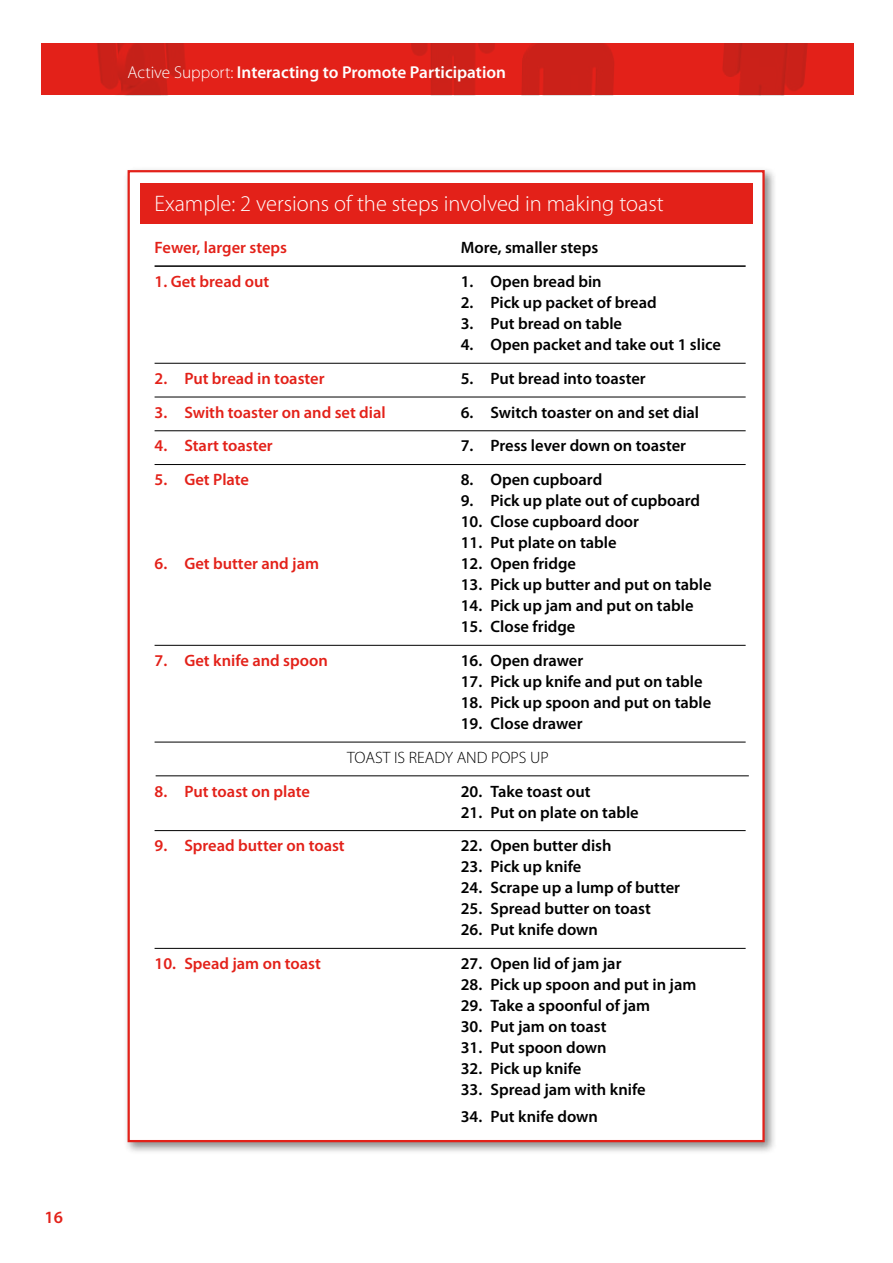
<style>
.page{position:relative;width:893px;height:1263px;background:#fff}
.page>*{position:absolute;margin:0;border:0;box-sizing:border-box;transform-origin:0 0}
.t1{font:300 22.5px "Myriad Pro";color:#fff}
.t2{font:600 17.25px "Myriad Pro";color:#fff}
.t3{font:600 17.25px "Myriad Pro";color:#e32119}
.t4{font:600 16.5px "Myriad Pro";color:#000}
.t5{font:600 16.5px "Myriad Pro";color:#e32119}
.t6{font:300 16.5px "Myriad Pro";color:#000}
.s1{font-weight:300}
</style>
<div class="page">
<img style="left:41px;top:43px;width:811px;height:53px">
<div style="left:124px;top:166px;width:653px;height:988px;background:#000;opacity:.45"></div>
<div style="left:128px;top:170px;width:637px;height:972px;background:#fff;border:2px solid #e32119"></div>
<div style="left:140px;top:183px;width:612px;height:41px;background:#e32119"></div>
<hr style="left:155px;top:265px;width:591px;height:2px;background:#000">
<hr style="left:155px;top:363px;width:591px;height:1px;background:#000">
<hr style="left:155px;top:397px;width:591px;height:1px;background:#000">
<hr style="left:155px;top:430px;width:591px;height:1px;background:#000">
<hr style="left:155px;top:464px;width:591px;height:1px;background:#000">
<hr style="left:155px;top:645px;width:591px;height:1px;background:#000">
<hr style="left:155px;top:742px;width:591px;height:1px;background:#000">
<hr style="left:156px;top:775px;width:593px;height:1px;background:#000">
<hr style="left:155px;top:830px;width:591px;height:1px;background:#000">
<hr style="left:155px;top:948px;width:591px;height:1px;background:#000">
<p class="t3" style="left:44px;top:1208px;width:20px">16</p>
<p class="t2" style="left:128px;top:62px;width:380px"><span class="s1">Active Support:</span> Interacting to Promote Participation</p>
<h1 class="t1" style="left:155px;top:191px;width:511px">Example: 2 versions of the steps involved in making toast</h1>
<p class="t5" style="left:155px;top:238px;width:134px">Fewer, larger steps</p>
<p class="t4" style="left:461px;top:238px;width:139px">More, smaller steps</p>
<p class="t5" style="left:155px;top:272px;width:116px">1. Get bread out</p>
<p class="t4" style="left:461px;top:272px;width:142px">1. Open bread bin</p>
<p class="t4" style="left:461px;top:293px;width:197px">2. Pick up packet of bread</p>
<p class="t4" style="left:461px;top:314px;width:163px">3. Put bread on table</p>
<p class="t4" style="left:461px;top:335px;width:262px">4. Open packet and take out 1 slice</p>
<p class="t5" style="left:155px;top:369px;width:172px">2. Put bread in toaster</p>
<p class="t4" style="left:461px;top:369px;width:186px">5. Put bread into toaster</p>
<p class="t5" style="left:155px;top:403px;width:233px">3. Swith toaster on and set dial</p>
<p class="t4" style="left:461px;top:403px;width:240px">6. Switch toaster on and set dial</p>
<p class="t5" style="left:155px;top:437px;width:120px">4. Start toaster</p>
<p class="t4" style="left:461px;top:437px;width:227px">7. Press lever down on toaster</p>
<p class="t5" style="left:155px;top:470px;width:96px">5. Get Plate</p>
<p class="t4" style="left:461px;top:470px;width:143px">8. Open cupboard</p>
<p class="t4" style="left:461px;top:491px;width:241px">9. Pick up plate out of cupboard</p>
<p class="t4" style="left:461px;top:512px;width:180px">10. Close cupboard door</p>
<p class="t4" style="left:461px;top:533px;width:157px">11. Put plate on table</p>
<p class="t5" style="left:155px;top:554px;width:166px">6. Get butter and jam</p>
<p class="t4" style="left:461px;top:554px;width:117px">12. Open fridge</p>
<p class="t4" style="left:461px;top:575px;width:252px">13. Pick up butter and put on table</p>
<p class="t4" style="left:461px;top:596px;width:234px">14. Pick up jam and put on table</p>
<p class="t4" style="left:461px;top:617px;width:116px">15. Close fridge</p>
<p class="t5" style="left:155px;top:651px;width:175px">7. Get knife and spoon</p>
<p class="t4" style="left:461px;top:651px;width:124px">16. Open drawer</p>
<p class="t4" style="left:461px;top:672px;width:243px">17. Pick up knife and put on table</p>
<p class="t4" style="left:461px;top:693px;width:252px">18. Pick up spoon and put on table</p>
<p class="t4" style="left:461px;top:714px;width:123px">19. Close drawer</p>
<p class="t6" style="left:347px;top:748px;width:203px">TOAST IS READY AND POPS UP</p>
<p class="t5" style="left:155px;top:782px;width:157px">8. Put toast on plate</p>
<p class="t4" style="left:461px;top:782px;width:131px">20. Take toast out</p>
<p class="t4" style="left:461px;top:803px;width:180px">21. Put on plate on table</p>
<p class="t5" style="left:155px;top:837px;width:192px">9. Spread butter on toast</p>
<p class="t4" style="left:461px;top:837px;width:152px">22. Open butter dish</p>
<p class="t4" style="left:461px;top:858px;width:122px">23. Pick up knife</p>
<p class="t4" style="left:461px;top:879px;width:221px">24. Scrape up a lump of butter</p>
<p class="t4" style="left:461px;top:900px;width:192px">25. Spread butter on toast</p>
<p class="t4" style="left:461px;top:921px;width:139px">26. Put knife down</p>
<p class="t5" style="left:155px;top:954px;width:168px">10. Spead jam on toast</p>
<p class="t4" style="left:461px;top:954px;width:162px">27. Open lid of jam jar</p>
<p class="t4" style="left:461px;top:975px;width:237px">28. Pick up spoon and put in jam</p>
<p class="t4" style="left:461px;top:996px;width:191px">29. Take a spoonful of jam</p>
<p class="t4" style="left:461px;top:1017px;width:147px">30. Put jam on toast</p>
<p class="t4" style="left:461px;top:1038px;width:147px">31. Put spoon down</p>
<p class="t4" style="left:461px;top:1059px;width:122px">32. Pick up knife</p>
<p class="t4" style="left:461px;top:1080px;width:186px">33. Spread jam with knife</p>
<p class="t4" style="left:461px;top:1107px;width:139px">34. Put knife down</p>
</div>
